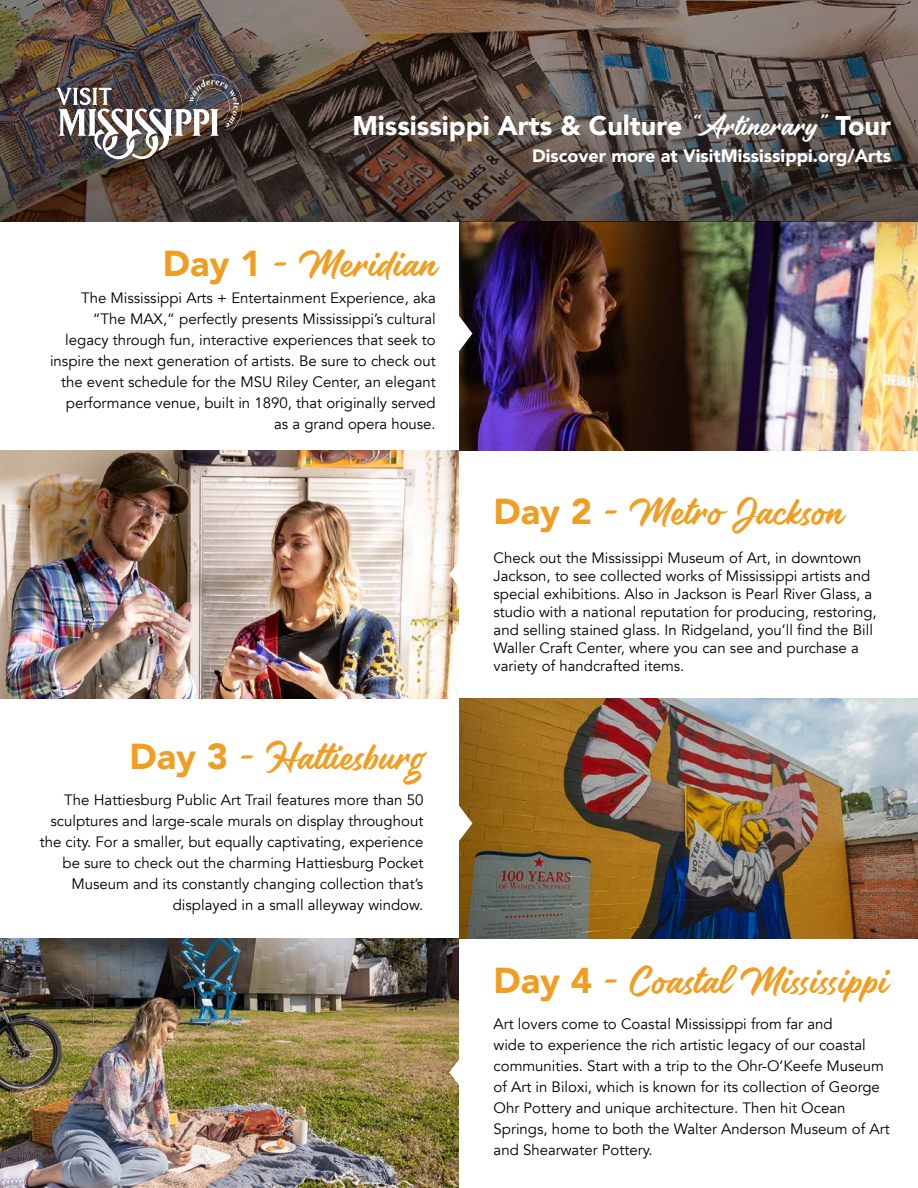
<style>
.page{position:relative;width:918px;height:1188px;background:#fff}
.page>*{position:absolute;margin:0;border:0;box-sizing:border-box;transform-origin:0 0}
.t1{font:36px "Belgates";color:#f19d21}
.t2{font:900 27px "Avenir";color:#fff}
.t3{font:900 18px "Avenir";color:#fff}
.t4{font:15px/21px "Avenir";color:#000;text-align:right}
.s1{font-family:"Belgates";font-weight:400}
.s2{font-family:"Avenir";font-weight:900}
</style>
<div class="page">
<img style="left:459px;top:221px;width:459px;height:229px">
<img style="left:459px;top:698px;width:459px;height:241px">
<img style="left:0;top:450px;width:459px;height:248px">
<img style="left:0;top:939px;width:459px;height:249px">
<img style="left:0;top:0;width:918px;height:221px">
<svg style="left:459px;top:285px;width:13px;height:97px"></svg>
<svg style="left:459px;top:775px;width:13px;height:97px"></svg>
<svg style="left:449px;top:526px;width:10px;height:97px"></svg>
<svg style="left:449px;top:1024px;width:10px;height:97px"></svg>
<img style="left:56px;top:70px;width:190px;height:93px">
<h2 class="t2" style="left:352px;top:103px;width:540px">Mississippi Arts &amp; Culture <span class="s1">“Artinerary”</span> Tour</h2>
<h1 class="t1" style="left:163px;top:242px;width:274px"><span class="s2">Day 1</span> – Meridian</h1>
<p class="t4" style="left:50px;top:287px;width:387px">The Mississippi Arts + Entertainment Experience, aka “The MAX,” perfectly presents Mississippi’s cultural legacy through fun, interactive experiences that seek to inspire the next generation of artists. Be sure to check out the event schedule for the MSU Riley Center, an elegant performance venue, built in 1890, that originally served as a grand opera house.</p>
<h1 class="t1" style="left:130px;top:736px;width:295px"><span class="s2">Day 3</span> – Hattiesburg</h1>
<p class="t4" style="left:40px;top:790px;width:385px">The Hattiesburg Public Art Trail features more than 50 sculptures and large-scale murals on display throughout the city. For a smaller, but equally captivating, experience be sure to check out the charming Hattiesburg Pocket Museum and its constantly changing collection that’s displayed in a small alleyway window.</p>
<p class="t3" style="left:532px;top:140px;width:360px">Discover more at VisitMississippi.org/Arts</p>
<h1 class="t1" style="left:494px;top:491px;width:350px"><span class="s2">Day 2</span> – Metro Jackson</h1>
<p class="t4" style="left:494px;top:549px;width:385px;line-height:18px;text-align:left">Check out the Mississippi Museum of Art, in downtown Jackson, to see collected works of Mississippi artists and special exhibitions. Also in Jackson is Pearl River Glass, a studio with a national reputation for producing, restoring, and selling stained glass. In Ridgeland, you’ll find the Bill Waller Craft Center, where you can see and purchase a variety of handcrafted items.</p>
<h1 class="t1" style="left:494px;top:959px;width:395px"><span class="s2">Day 4</span> – Coastal Mississippi</h1>
<p class="t4" style="left:494px;top:1013px;width:398px;text-align:left">Art lovers come to Coastal Mississippi from far and<br>wide to experience the rich artistic legacy of our coastal communities. Start with a trip to the Ohr-O’Keefe Museum of Art in Biloxi, which is known for its collection of George Ohr Pottery and unique architecture. Then hit Ocean Springs, home to both the Walter Anderson Museum of Art and Shearwater Pottery.</p>
</div>
